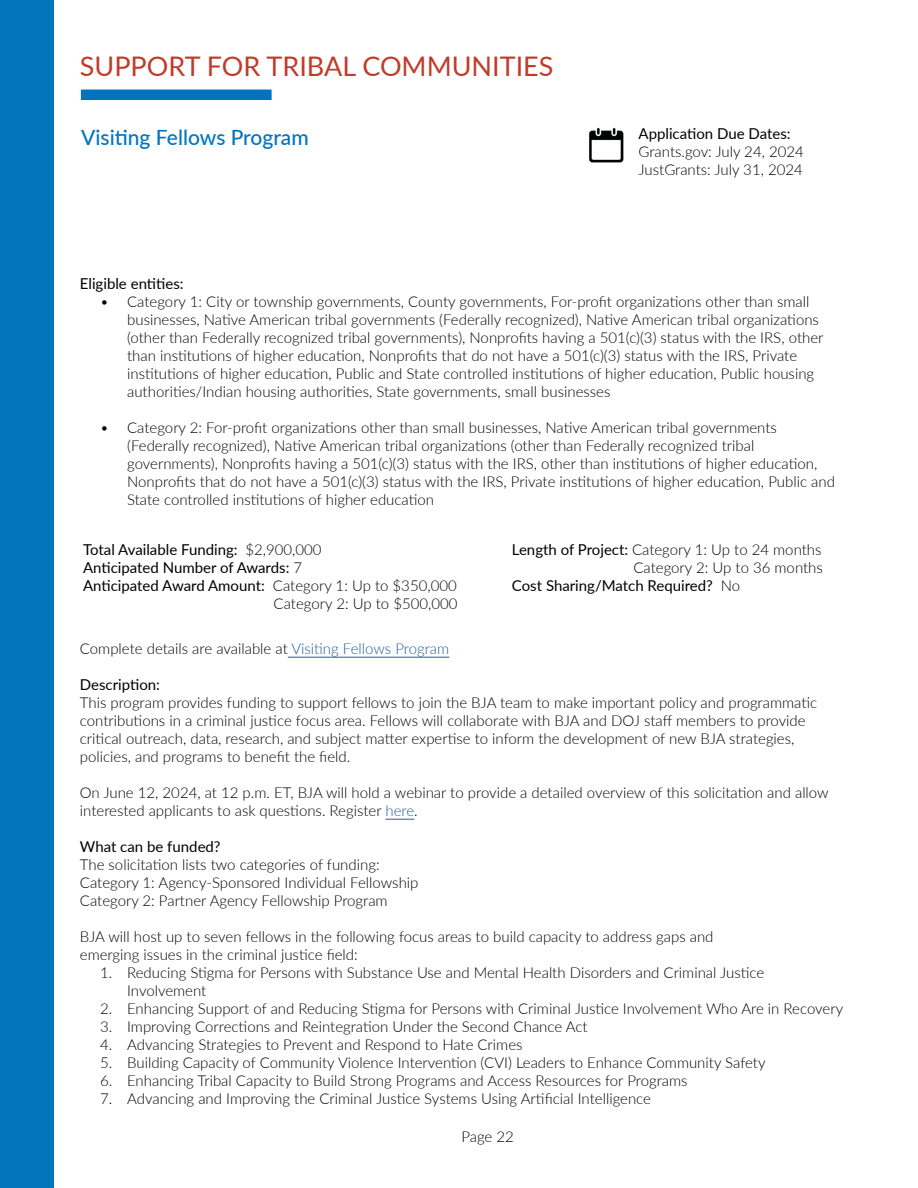
<style>
.page{position:relative;width:918px;height:1188px;background:#fff}
.page>*{position:absolute;margin:0;border:0;box-sizing:border-box;transform-origin:0 0}
.t1{font:27px "Lato";color:#c03c2a}
.t2{font:500 21px "Lato";color:#0274be}
.t3{font:300 15px/18px "Lato";color:#000}
.t4{font:15px "Lato";color:#000}
.s1{font-weight:300}
.s2{color:#215e9e}
.s3{font-weight:400}
</style>
<div class="page">
<div style="left:0;top:0;width:54px;height:1188px;background:#0274be"></div>
<div style="left:81px;top:90px;width:191px;height:10px;background:#0274be"></div>
<img style="left:589px;top:127px;width:35px;height:36px">
<hr style="left:288px;top:657px;width:161px;height:1px;background:#215e9e">
<svg style="left:385px;top:819px;width:29px;height:1px"></svg>
<h1 class="t1" style="left:80px;top:47px;width:475px">SUPPORT FOR TRIBAL COMMUNITIES</h1>
<h2 class="t2" style="left:81px;top:123px;width:229px">Visiting Fellows Program</h2>
<p class="t4" style="left:639px;top:123px;width:154px">Application Due Dates:</p>
<p class="t3" style="left:639px;top:142px;width:167px">Grants.gov: July 24, 2024<br>JustGrants: July 31, 2024</p>
<p class="t4" style="left:80px;top:273px;width:105px">Eligible entities:</p>
<p class="t3" style="left:127px;top:292px;width:698px;text-indent:-27px">• Category 1: City or township governments, County governments, For-profit organizations other than small businesses, Native American tribal governments (Federally recognized), Native American tribal organizations (other than Federally recognized tribal governments), Nonprofits having a 501(c)(3) status with the IRS, other than institutions of higher education, Nonprofits that do not have a 501(c)(3) status with the IRS, Private institutions of higher education, Public and State controlled institutions of higher education, Public housing authorities/Indian housing authorities, State governments, small businesses</p>
<p class="t3" style="left:127px;top:418px;width:709px;text-indent:-27px">• Category 2: For-profit organizations other than small businesses, Native American tribal governments (Federally recognized), Native American tribal organizations (other than Federally recognized tribal governments), Nonprofits having a 501(c)(3) status with the IRS, other than institutions of higher education, Nonprofits that do not have a 501(c)(3) status with the IRS, Private institutions of higher education, Public and State controlled institutions of higher education</p>
<p class="t4" style="left:83px;top:538px;width:240px">Total Available Funding: <span class="s1">$2,900,000</span></p>
<p class="t4" style="left:83px;top:556px;width:221px">Anticipated Number of Awards: <span class="s1">7</span></p>
<p class="t4" style="left:83px;top:574px;width:375px">Anticipated Award Amount: <span class="s1">Category 1: Up to $350,000</span></p>
<p class="t3" style="left:274px;top:594px;width:185px">Category 2: Up to $500,000</p>
<p class="t3" style="left:80px;top:639px;width:371px">Complete details are available at <span class="s2">Visiting Fellows Program</span></p>
<p class="t4" style="left:80px;top:673px;width:82px">Description:</p>
<p class="t3" style="left:80px;top:693px;width:739px">This program provides funding to support fellows to join the BJA team to make important policy and programmatic contributions in a criminal justice focus area. Fellows will collaborate with BJA and DOJ staff members to provide critical outreach, data, research, and subject matter expertise to inform the development of new BJA strategies, policies, and programs to benefit the field.</p>
<p class="t3" style="left:80px;top:783px;width:750px">On June 12, 2024, at 12 p.m. ET, BJA will hold a webinar to provide a detailed overview of this solicitation and allow interested applicants to ask questions. Register <span class="s2">here</span>.</p>
<p class="t4" style="left:80px;top:835px;width:142px">What can be funded?</p>
<p class="t3" style="left:80px;top:855px;width:340px">The solicitation lists two categories of funding:<br>Category 1: Agency-Sponsored Individual Fellowship<br>Category 2: Partner Agency Fellowship Program</p>
<p class="t3" style="left:80px;top:927px;width:635px">BJA will host up to seven fellows in the following focus areas to build capacity to address gaps and emerging issues in the criminal justice field:</p>
<p class="t3" style="left:127px;top:963px;width:639px;text-indent:-27px">1. Reducing Stigma for Persons with Substance Use and Mental Health Disorders and Criminal Justice<br>Involvement</p>
<p class="t3" style="left:100px;top:999px;width:745px">2. Enhancing Support of and Reducing Stigma for Persons with Criminal Justice Involvement Who Are in Recovery</p>
<p class="t3" style="left:100px;top:1017px;width:489px">3. Improving Corrections and Reintegration Under the Second Chance Act</p>
<p class="t3" style="left:100px;top:1035px;width:424px">4. Advancing Strategies to Prevent and Respond to Hate Crimes</p>
<p class="t3" style="left:100px;top:1053px;width:667px">5. Building Capacity of Community Violence Intervention (CVI) Leaders to Enhance Community Safety</p>
<p class="t3" style="left:100px;top:1071px;width:589px">6. Enhancing Tribal Capacity to Build Strong Programs and Access Resources for Programs</p>
<p class="t3" style="left:100px;top:1089px;width:552px">7. Advancing and Improving the Criminal Justice Systems Using Artificial Intelligence</p>
<p class="t3" style="left:512px;top:540px;width:311px"><span class="s3">Length of Project:</span> Category 1: Up to 24 months</p>
<p class="t3" style="left:633px;top:558px;width:191px">Category 2: Up to 36 months</p>
<p class="t4" style="left:512px;top:574px;width:230px">Cost Sharing/Match Required? <span class="s1">No</span></p>
<p class="t3" style="left:461px;top:1127px;width:54px">Page 22</p>
</div>
